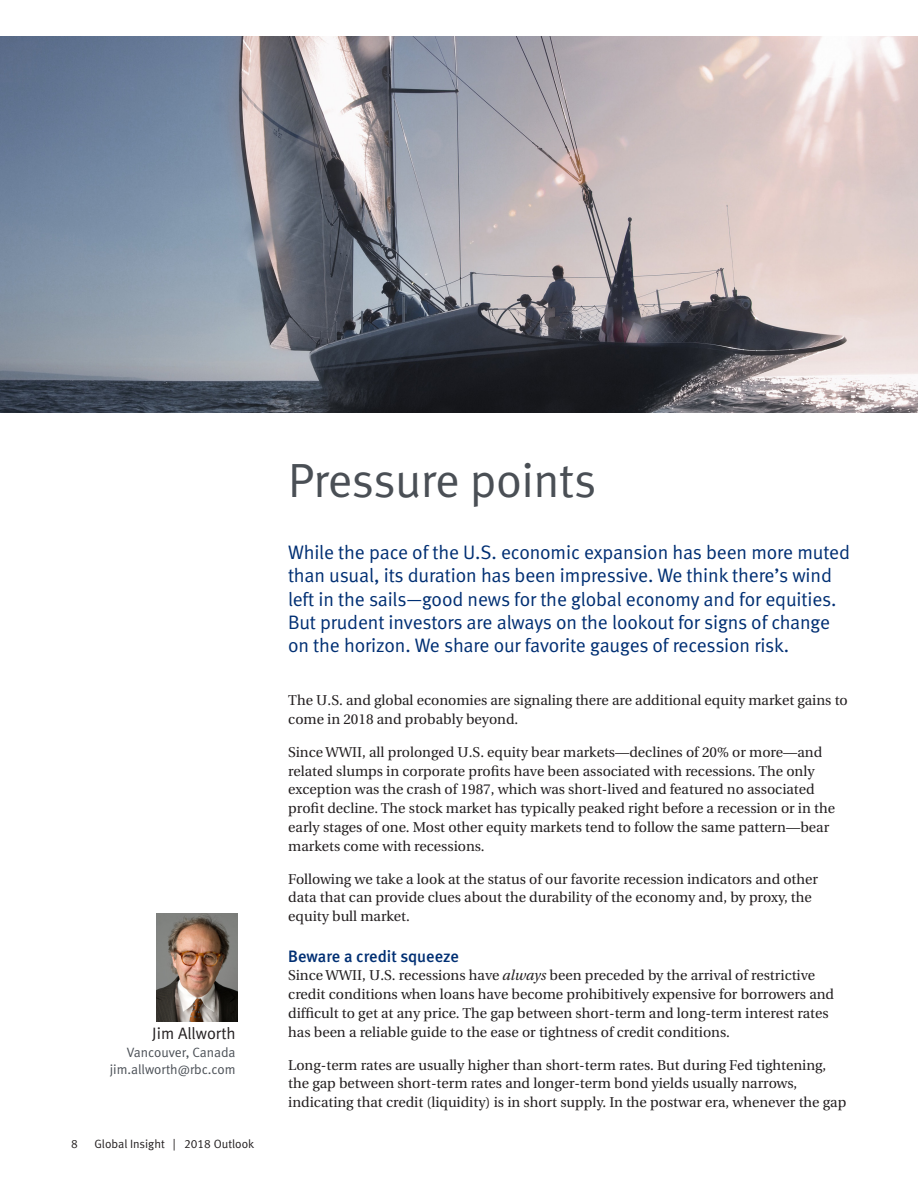
<style>
.page{position:relative;width:918px;height:1188px;background:#fff}
.page>*{position:absolute;margin:0;border:0;box-sizing:border-box;transform-origin:0 0}
.Main_Title_slate_gra{font:48px "Meta Normal LF";letter-spacing:-.01em;color:#4a4f55}
.Intro_Text_-_blue{font:19.5px/23.2px "Meta Normal LF";letter-spacing:-.005em;color:#002f73}
.Text_Headline{font:16.5px "Meta Medium LF";color:#002f73}
.Analyst_Name{font:16.5px "Meta Normal LF";color:#231f20}
.Body_copy{font:14.25px/18.8px "Utopia";color:#231f20}
.Analyst_location_ema{font:13.5px/16.5px "Meta Normal LF";color:#4a4f55;text-align:right}
.t1{font:12px "Meta Normal LF";color:#231f20}
.s1{font-style:italic}
</style>
<div class="page">
<img style="left:0;top:36px;width:918px;height:377px">
<img style="left:157px;top:914px;width:81px;height:108px">
<p class="Analyst_Name" style="left:152px;top:1023px;width:85px">Jim Allworth</p>
<p class="Analyst_location_ema" style="left:110px;top:1044px;width:127px">Vancouver, Canada jim.allworth@rbc.com</p>
<p class="t1" style="left:71px;top:1136px;width:8px">8</p>
<p class="t1" style="left:94px;top:1136px;width:161px">Global Insight | 2018 Outlook</p>
<p class="Main_Title_slate_gra" style="left:288px;top:453px;width:310px">Pressure points</p>
<p class="Intro_Text_-_blue" style="left:288px;top:541px;width:563px">While the pace of the U.S. economic expansion has been more muted than usual, its duration has been impressive. We think there’s wind left in the sails—good news for the global economy and for equities.<br>But prudent investors are always on the lookout for signs of change on the horizon. We share our favorite gauges of recession risk.</p>
<p class="Body_copy" style="left:288px;top:691px;width:561px">The U.S. and global economies are signaling there are additional equity market gains to come in 2018 and probably beyond.</p>
<p class="Body_copy" style="left:288px;top:743px;width:548px">Since WWII, all prolonged U.S. equity bear markets—declines of 20% or more—and related slumps in corporate profits have been associated with recessions. The only exception was the crash of 1987, which was short-lived and featured no associated profit decline. The stock market has typically peaked right before a recession or in the early stages of one. Most other equity markets tend to follow the same pattern—bear markets come with recessions.</p>
<p class="Body_copy" style="left:288px;top:870px;width:531px">Following we take a look at the status of our favorite recession indicators and other data that can provide clues about the durability of the economy and, by proxy, the equity bull market.</p>
<p class="Text_Headline" style="left:288px;top:946px;width:172px">Beware a credit squeeze</p>
<p class="Body_copy" style="left:288px;top:967px;width:547px">Since WWII, U.S. recessions have <span class="s1">always</span> been preceded by the arrival of restrictive credit conditions when loans have become prohibitively expensive for borrowers and difficult to get at any price. The gap between short-term and long-term interest rates has been a reliable guide to the ease or tightness of credit conditions.</p>
<p class="Body_copy" style="left:288px;top:1056px;width:560px">Long-term rates are usually higher than short-term rates. But during Fed tightening, the gap between short-term rates and longer-term bond yields usually narrows, indicating that credit (liquidity) is in short supply. In the postwar era, whenever the gap</p>
</div>
